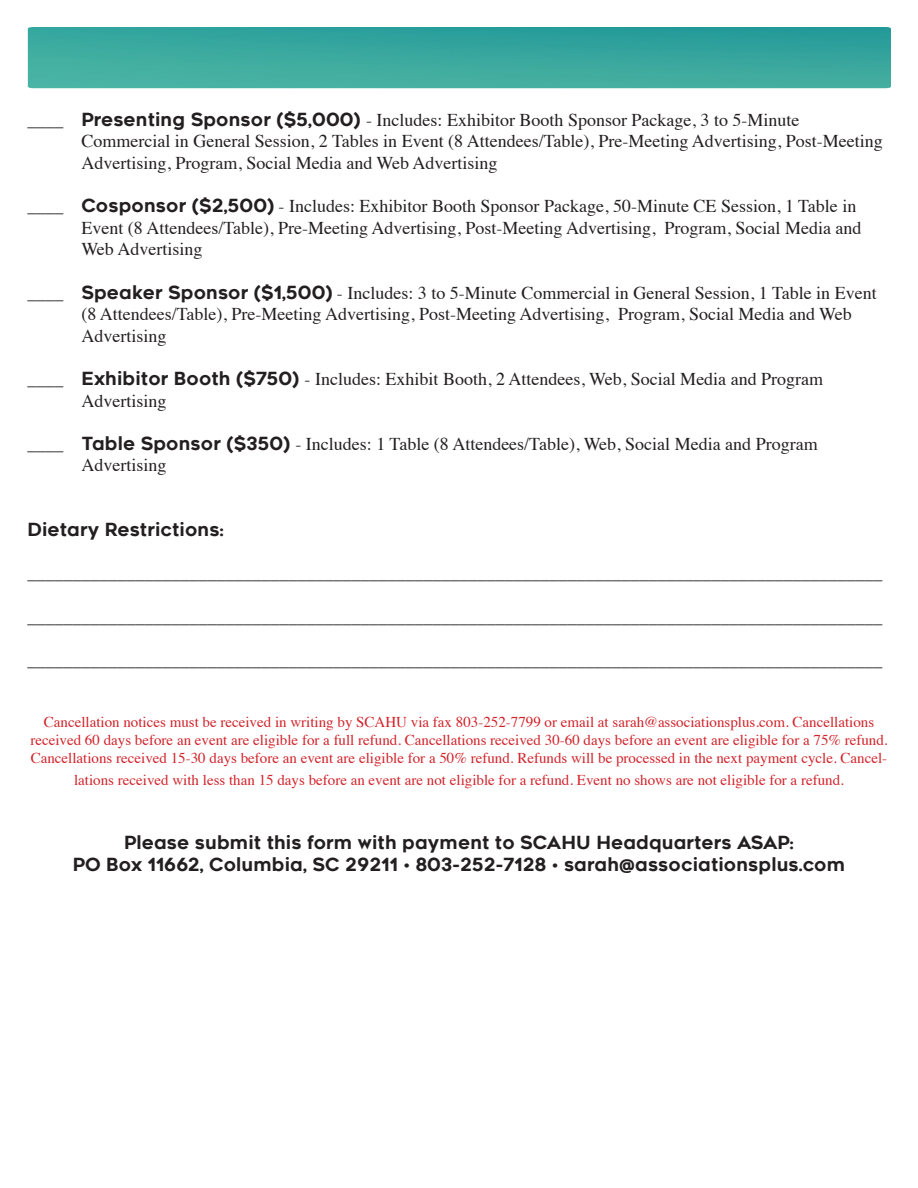
<style>
.page{position:relative;width:918px;height:1188px;background:#fff}
.page>*{position:absolute;margin:0;border:0;box-sizing:border-box;transform-origin:0 0}
.t1{font:18px/21.6px "Times";color:#231f20}
.t2{font:18px "Renogare";color:#231f20}
.t3{font:15px/18px "Times";color:#d1232a;text-align:center}
.s1{font-family:"Renogare"}
</style>
<div class="page">
<img style="left:28px;top:27px;width:863px;height:61px">
<p class="t1" style="left:27px;top:107px;width:774px">____ <span class="s1">Presenting Sponsor ($5,000)</span> - Includes: Exhibitor Booth Sponsor Package, 3 to 5-Minute</p>
<p class="t1" style="left:81px;top:129px;width:803px">Commercial in General Session, 2 Tables in Event (8 Attendees/Table), Pre-Meeting Advertising, Post-Meeting<br>Advertising, Program, Social Media and Web Advertising</p>
<p class="t1" style="left:81px;top:194px;width:782px;text-indent:-54px">____ <span class="s1">Cosponsor ($2,500)</span> - Includes: Exhibitor Booth Sponsor Package, 50-Minute CE Session, 1 Table in<br>Event (8 Attendees/Table), Pre-Meeting Advertising, Post-Meeting Advertising, Program, Social Media and<br>Web Advertising</p>
<p class="t1" style="left:81px;top:280px;width:797px;text-indent:-54px">____ <span class="s1">Speaker Sponsor ($1,500)</span> - Includes: 3 to 5-Minute Commercial in General Session, 1 Table in Event (8 Attendees/Table), Pre-Meeting Advertising, Post-Meeting Advertising, Program, Social Media and Web</p>
<p class="t1" style="left:81px;top:323px;width:86px">Advertising</p>
<p class="t1" style="left:27px;top:367px;width:797px">____ <span class="s1">Exhibitor Booth ($750)</span> - Includes: Exhibit Booth, 2 Attendees, Web, Social Media and Program</p>
<p class="t1" style="left:81px;top:388px;width:86px">Advertising</p>
<p class="t1" style="left:27px;top:431px;width:792px">____ <span class="s1">Table Sponsor ($350)</span> - Includes: 1 Table (8 Attendees/Table), Web, Social Media and Program</p>
<p class="t1" style="left:81px;top:453px;width:86px">Advertising</p>
<p class="t2" style="left:27px;top:518px;width:198px">Dietary Restrictions:</p>
<p class="t1" style="left:27px;top:561px;width:856px">_______________________________________________________________________________________________</p>
<p class="t1" style="left:27px;top:604px;width:856px">_______________________________________________________________________________________________</p>
<p class="t1" style="left:27px;top:647px;width:856px">_______________________________________________________________________________________________</p>
<p class="t3" style="left:30px;top:712px;width:859px">Cancellation notices must be received in writing by SCAHU via fax 803-252-7799 or email at sarah@associationsplus.com. Cancellations received 60 days before an event are eligible for a full refund. Cancellations received 30-60 days before an event are eligible for a 75% refund.<br>Cancellations received 15-30 days before an event are eligible for a 50% refund. Refunds will be processed in the next payment cycle. Cancel-</p>
<p class="t3" style="left:74px;top:769px;width:771px">lations received with less than 15 days before an event are not eligible for a refund. Event no shows are not eligible for a refund.</p>
<p class="t2" style="left:124px;top:831px;width:671px">Please submit this form with payment to SCAHU Headquarters ASAP:</p>
<p class="t2" style="left:73px;top:853px;width:774px">PO Box 11662, Columbia, SC 29211 • 803-252-7128 • sarah@associationsplus.com</p>
</div>
